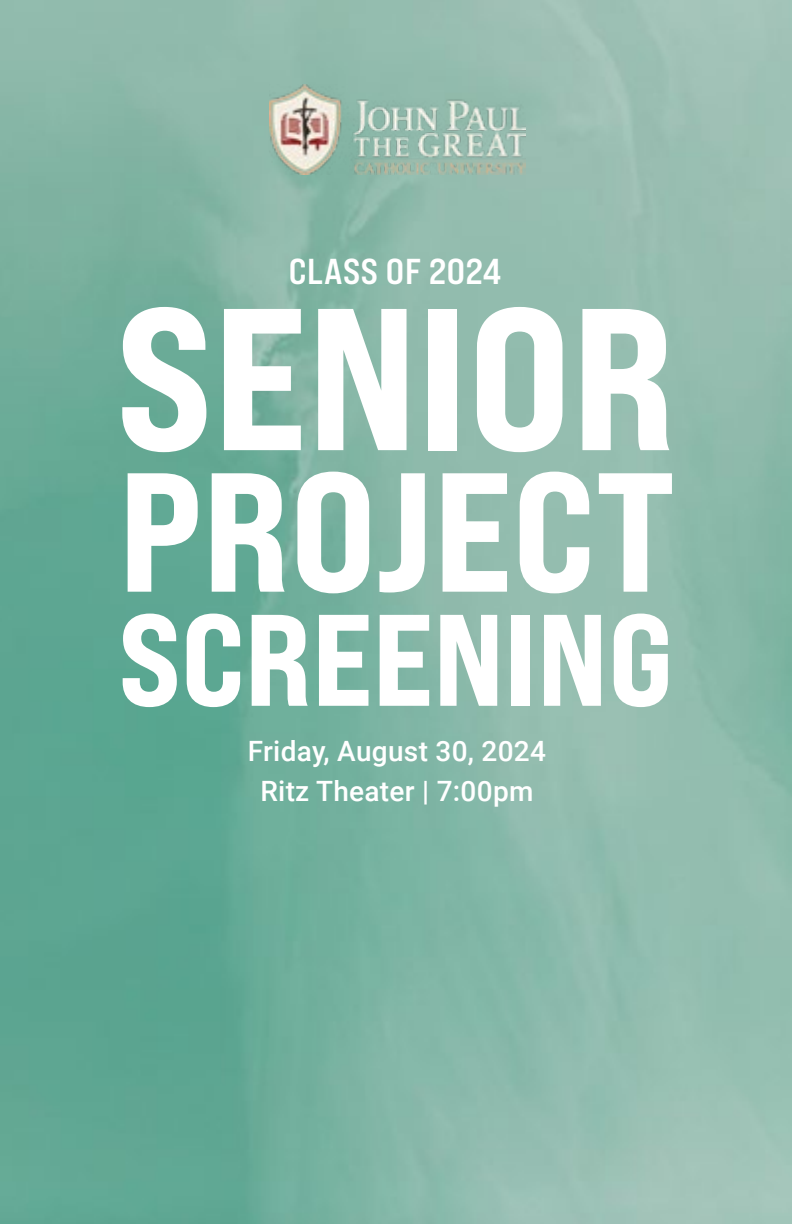
<style>
.page{position:relative;width:792px;height:1224px;background:#fff}
.page>*{position:absolute;margin:0;border:0;box-sizing:border-box;transform-origin:0 0}
.t1{font:201.8px "Bebas Neue Pro Exp Eb";color:#fff}
.t2{font:169.2px "Bebas Neue Pro Exp Eb";color:#fff}
.t3{font:130px "Bebas Neue Pro Exp Eb";color:#fff}
.t4{font:36px "Bebas Neue Pro Exp Bd";letter-spacing:.02em;color:#fff}
.t5{font:500 28px/40px "Roboto";letter-spacing:.01em;color:#fff;text-align:center}
</style>
<div class="page">
<img style="left:0;top:0;width:792px;height:1224px">
<img style="left:269px;top:85px;width:256px;height:90px">
<p class="t4" style="left:289px;top:250px;width:214px">CLASS OF 2024</p>
<h1 class="t1" style="left:116px;top:253px;width:562px">SENIOR</h1>
<h2 class="t2" style="left:118px;top:427px;width:559px">PROJECT</h2>
<h3 class="t3" style="left:119px;top:579px;width:556px">SCREENING</h3>
<p class="t5" style="left:248px;top:730px;width:300px">Friday, August 30, 2024<br>Ritz Theater | 7:00pm</p>
</div>
